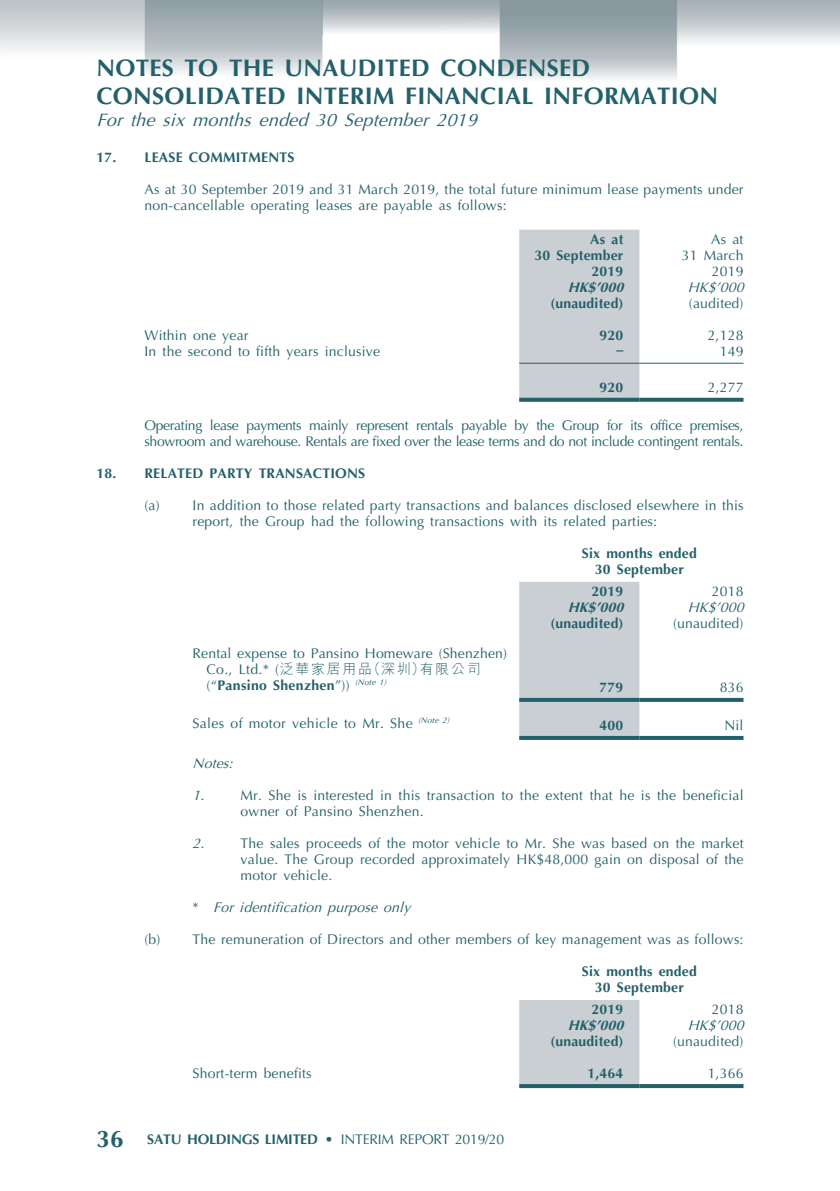
<style>
.page{position:relative;width:840px;height:1191px;background:#fff}
.page>*{position:absolute;margin:0;border:0;box-sizing:border-box;transform-origin:0 0}
.t1{font:700 24px/28px "Optima LT Std";letter-spacing:.015em;color:#22606a}
.t2{font:italic 18px "Optima LT Std";color:#22606a}
._23_______IN4__Note{font:14px/16px "Optima LT Std";letter-spacing:.015em;color:#22606a}
._22____IN2__Note{font:14px/16px "Optima LT Std";letter-spacing:.015em;color:#22606a}
._29_Table_Stub__Note{font:14px/16px "Optima LT Std";letter-spacing:.015em;color:#22606a}
._26___P2__Note{font:14px/16px "Optima LT Std";letter-spacing:-.025em;color:#22606a}
._31_table_tab_6pt{font:700 14px/16px "Optima LT Std";letter-spacing:.015em;color:#22606a;text-align:center}
._26___P2__Note-2{font:14px/16px "Optima LT Std";letter-spacing:.015em;color:#22606a}
._31_table_tab_6pt-2{font:14px/16px "Optima LT Std";letter-spacing:.015em;color:#22606a;text-align:right}
._17_H1__Note{font:700 14px "Optima LT Std";letter-spacing:.015em;color:#22606a}
._17_H1__Note-2{font:700 14px "Optima LT Std";letter-spacing:-.015em;color:#22606a}
._27_____P4__Note{font:italic 14px "Optima LT Std";color:#22606a}
._31_table_tab_6pt-3{font:italic 700 14px "Optima LT Std";color:#22606a}
._31_table_tab_6pt-4{font:italic 14px "Optima LT Std";color:#22606a}
.s1{font-family:"M Hei HK";font-weight:300}
.s2{font-weight:700}
.s3{font-style:italic}
.s4{font-style:normal}
.s5{font-size:24px}
.s6{font-weight:400}
</style>
<div class="page">
<img style="left:0;top:0;width:840px;height:1089px">
<div style="left:519px;top:230px;width:120px;height:168px;background:#cacfd3"></div>
<hr style="left:519px;top:363px;width:120px;height:1px;background:#22606a">
<hr style="left:639px;top:363px;width:104px;height:1px;background:#22606a">
<svg style="left:519px;top:398px;width:120px;height:4px"></svg>
<svg style="left:639px;top:398px;width:104px;height:4px"></svg>
<div style="left:519px;top:582px;width:120px;height:154px;background:#cacfd3"></div>
<svg style="left:519px;top:698px;width:120px;height:4px"></svg>
<svg style="left:639px;top:698px;width:104px;height:4px"></svg>
<hr style="left:519px;top:736px;width:120px;height:4px;background:#22606a">
<svg style="left:639px;top:736px;width:104px;height:4px"></svg>
<div style="left:519px;top:1000px;width:120px;height:84px;background:#cacfd3"></div>
<svg style="left:519px;top:1084px;width:120px;height:4px"></svg>
<svg style="left:639px;top:1084px;width:104px;height:4px"></svg>
<h1 class="t1" style="left:96px;top:54px;width:623px">NOTES TO THE UNAUDITED CONDENSED<br>CONSOLIDATED INTERIM FINANCIAL INFORMATION</h1>
<p class="t2" style="left:96px;top:109px;width:387px">For the six months ended 30 September 2019</p>
<p class="_17_H1__Note" style="left:96px;top:149px;width:199px">17. LEASE COMMITMENTS</p>
<p class="_26___P2__Note-2" style="left:144px;top:181px;width:600px">As at 30 September 2019 and 31 March 2019, the total future minimum lease payments under non-cancellable operating leases are payable as follows:</p>
<p class="_31_table_tab_6pt" style="left:534px;top:231px;width:90px;text-align:right">As at<br>30 September</p>
<p class="_31_table_tab_6pt-2" style="left:681px;top:231px;width:63px">As at<br>31 March</p>
<p class="_31_table_tab_6pt" style="left:591px;top:263px;width:33px">2019</p>
<p class="_31_table_tab_6pt-2" style="left:711px;top:263px;width:33px">2019</p>
<p class="_31_table_tab_6pt-3" style="left:567px;top:279px;width:62px">HK$’000</p>
<p class="_31_table_tab_6pt-4" style="left:687px;top:279px;width:62px">HK$’000</p>
<p class="_31_table_tab_6pt" style="left:550px;top:295px;width:74px">(unaudited)</p>
<p class="_31_table_tab_6pt-2" style="left:688px;top:295px;width:56px">(audited)</p>
<p class="_29_Table_Stub__Note" style="left:144px;top:327px;width:105px">Within one year</p>
<p class="_31_table_tab_6pt" style="left:599px;top:327px;width:25px">920</p>
<p class="_31_table_tab_6pt-2" style="left:707px;top:327px;width:37px">2,128</p>
<p class="_29_Table_Stub__Note" style="left:144px;top:343px;width:237px">In the second to fifth years inclusive</p>
<p class="_31_table_tab_6pt" style="left:616px;top:342px;width:8px">–</p>
<p class="_31_table_tab_6pt-2" style="left:719px;top:343px;width:25px">149</p>
<p class="_31_table_tab_6pt" style="left:599px;top:379px;width:25px">920</p>
<p class="_31_table_tab_6pt-2" style="left:707px;top:379px;width:37px">2,277</p>
<p class="_26___P2__Note" style="left:144px;top:417px;width:600px">Operating lease payments mainly represent rentals payable by the Group for its office premises, showroom and warehouse. Rentals are fixed over the lease terms and do not include contingent rentals.</p>
<p class="_17_H1__Note" style="left:96px;top:465px;width:270px">18. RELATED PARTY TRANSACTIONS</p>
<p class="_22____IN2__Note" style="left:192px;top:497px;width:552px;text-indent:-48px">(a) In addition to those related party transactions and balances disclosed elsewhere in this report, the Group had the following transactions with its related parties:</p>
<p class="_31_table_tab_6pt" style="left:581px;top:545px;width:116px">Six months ended<br>30 September</p>
<p class="_31_table_tab_6pt" style="left:591px;top:583px;width:33px">2019</p>
<p class="_31_table_tab_6pt-2" style="left:711px;top:583px;width:33px">2018</p>
<p class="_31_table_tab_6pt-3" style="left:567px;top:599px;width:62px">HK$’000</p>
<p class="_31_table_tab_6pt-4" style="left:687px;top:599px;width:62px">HK$’000</p>
<p class="_31_table_tab_6pt" style="left:550px;top:615px;width:74px">(unaudited)</p>
<p class="_31_table_tab_6pt-2" style="left:672px;top:615px;width:72px">(unaudited)</p>
<p class="_29_Table_Stub__Note" style="left:206px;top:645px;width:302px;text-indent:-14px">Rental expense to Pansino Homeware (Shenzhen)<br>Co., Ltd.* (<span class="s1">泛華家居用品（深圳）有限公司</span>(“<span class="s2">Pansino Shenzhen</span>”)) <sup>(Note</sup> <sup>1)</sup></p>
<p class="_31_table_tab_6pt" style="left:599px;top:679px;width:25px">779</p>
<p class="_31_table_tab_6pt-2" style="left:719px;top:679px;width:25px">836</p>
<p class="_29_Table_Stub__Note" style="left:192px;top:715px;width:260px">Sales of motor vehicle to Mr. She <sup>(Note</sup> <sup>2)</sup></p>
<p class="_31_table_tab_6pt" style="left:599px;top:717px;width:25px">400</p>
<p class="_31_table_tab_6pt-2" style="left:724px;top:717px;width:21px">Nil</p>
<p class="_27_____P4__Note" style="left:192px;top:755px;width:46px">Notes:</p>
<p class="_23_______IN4__Note" style="left:240px;top:787px;width:504px;text-indent:-48px"><span class="s3">1.</span> Mr. She is interested in this transaction to the extent that he is the beneficial owner of Pansino Shenzhen.</p>
<p class="_23_______IN4__Note" style="left:240px;top:835px;width:504px;text-align:justify;text-indent:-48px"><span class="s3">2.</span> The sales proceeds of the motor vehicle to Mr. She was based on the market value. The Group recorded approximately HK$48,000 gain on disposal of the motor vehicle.</p>
<p class="_27_____P4__Note" style="left:192px;top:899px;width:223px"><span class="s4">*</span> For identification purpose only</p>
<p class="_22____IN2__Note" style="left:144px;top:931px;width:600px">(b) The remuneration of Directors and other members of key management was as follows:</p>
<p class="_31_table_tab_6pt" style="left:581px;top:963px;width:116px">Six months ended<br>30 September</p>
<p class="_31_table_tab_6pt" style="left:591px;top:1001px;width:33px">2019</p>
<p class="_31_table_tab_6pt-2" style="left:711px;top:1001px;width:33px">2018</p>
<p class="_31_table_tab_6pt-3" style="left:567px;top:1017px;width:62px">HK$’000</p>
<p class="_31_table_tab_6pt-4" style="left:687px;top:1017px;width:62px">HK$’000</p>
<p class="_31_table_tab_6pt" style="left:550px;top:1033px;width:74px">(unaudited)</p>
<p class="_31_table_tab_6pt-2" style="left:672px;top:1033px;width:72px">(unaudited)</p>
<p class="_29_Table_Stub__Note" style="left:192px;top:1065px;width:121px">Short-term benefits</p>
<p class="_31_table_tab_6pt" style="left:587px;top:1065px;width:37px">1,464</p>
<p class="_31_table_tab_6pt-2" style="left:707px;top:1065px;width:37px">1,366</p>
<p class="_17_H1__Note-2" style="left:96px;top:1130px;width:409px"><span class="s5">36</span> SATU HOLDINGS LIMITED • <span class="s6">INTERIM REPORT 2019/20</span></p>
</div>
